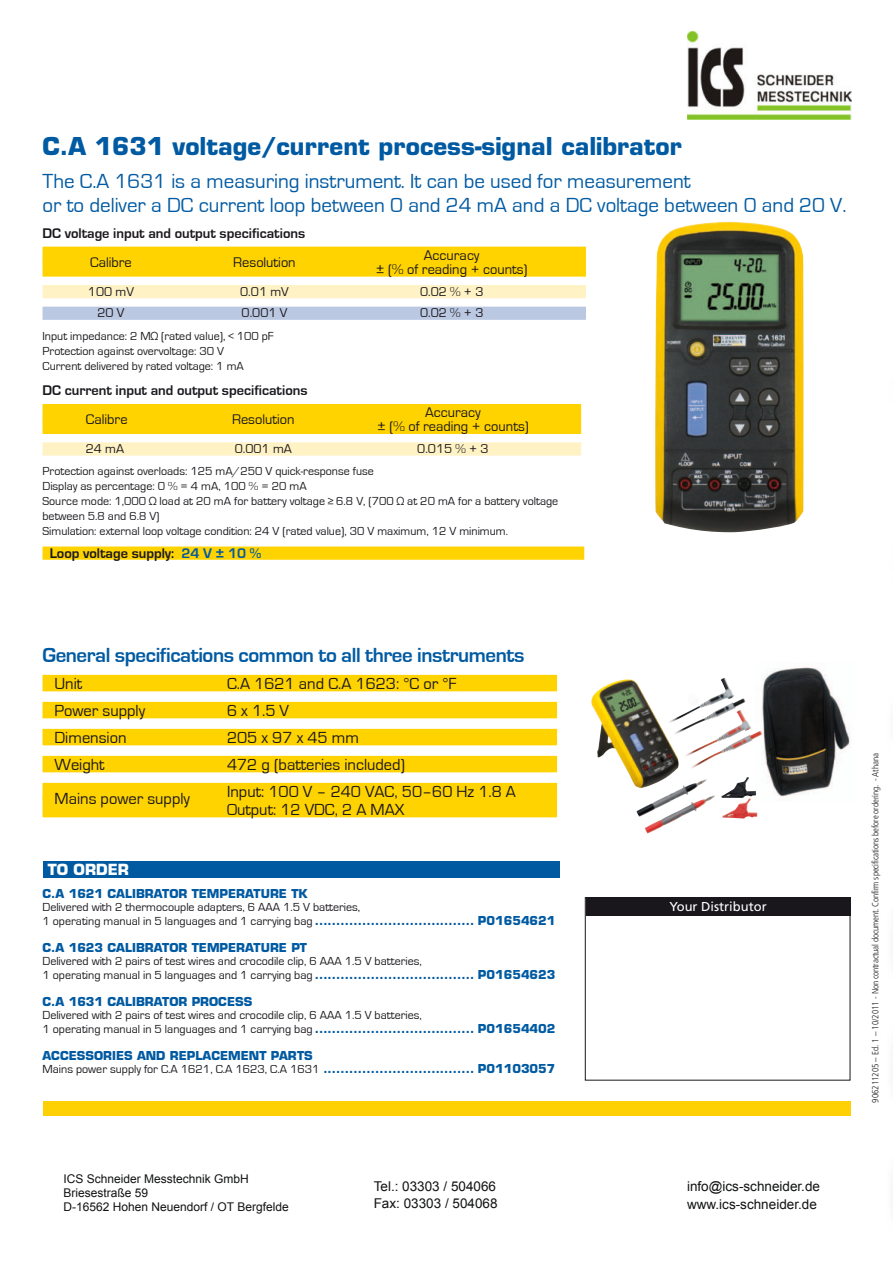
<style>
.page{position:relative;width:893px;height:1263px;background:#fff}
.page>*{position:absolute;margin:0;border:0;box-sizing:border-box;transform-origin:0 0}
.t1{font:700 24px "Eurostile";color:#005aa2}
.t2{font:21px/24px "Eurostile";color:#005aa2}
.t3{font:700 21px "Eurostile";letter-spacing:-.02em;color:#005aa2}
.t4{font:16.5px/18px "Eurostile";color:#1a171c}
.t5{font:700 15px "Eurostile";color:#fff}
.t6{font:700 14.4px "Eurostile";color:#1a171c}
.t7{font:14.4px/14.4px "Eurostile";color:#1a171c;text-align:center}
.t8{font:13.5px/17.2px "Arial";color:#111312}
.t9{font:13.2px "Eurostile";color:#1a171c}
.t10{font:12.9px "Frutiger";color:#fff}
.t11{font:12px/15px "Eurostile";color:#1a171c}
.t12{font:700 12px/13.5px "Eurostile";color:#005aa2}
.t13{font:12px/14.4px "Arial";color:#111312}
.t14{font:300 condensed 9px "Frutiger";letter-spacing:-.015em;color:#1a171c}
.s1{color:#005aa2}
.s2{font-weight:700;color:#005aa2}
.s3{font-weight:400;color:#1a171c}
</style>
<div class="page">
<div style="left:43px;top:861px;width:516px;height:17px;background:#005aa2"></div>
<div style="left:43px;top:1101px;width:807px;height:15px;background:#fed105"></div>
<div style="left:585px;top:897px;width:265px;height:183px;border:1px solid #1a171c"></div>
<div style="left:586px;top:897px;width:264px;height:19px;background:#1a171c"></div>
<div style="left:43px;top:675px;width:514px;height:16px;background:#ffd300"></div>
<div style="left:43px;top:702px;width:514px;height:16px;background:#ffd300"></div>
<div style="left:43px;top:729px;width:514px;height:16px;background:#ffd300"></div>
<div style="left:43px;top:756px;width:514px;height:16px;background:#ffd300"></div>
<div style="left:43px;top:783px;width:514px;height:16px;background:#ffd300"></div>
<div style="left:43px;top:798px;width:514px;height:19px;background:#ffd300"></div>
<div style="left:43px;top:247px;width:543px;height:15px;background:#ffd300"></div>
<div style="left:43px;top:261px;width:543px;height:16px;background:#ffd300"></div>
<div style="left:43px;top:285px;width:543px;height:13px;background:#fff2c4"></div>
<div style="left:43px;top:307px;width:543px;height:13px;background:#bbc8e2"></div>
<div style="left:43px;top:404px;width:538px;height:16px;background:#ffd300"></div>
<div style="left:43px;top:418px;width:538px;height:16px;background:#ffd300"></div>
<div style="left:43px;top:442px;width:538px;height:14px;background:#fff2c4"></div>
<div style="left:43px;top:546px;width:541px;height:14px;background:#ffd300"></div>
<img style="left:655px;top:222px;width:149px;height:310px">
<img style="left:591px;top:679px;width:88px;height:108px">
<img style="left:755px;top:667px;width:95px;height:130px">
<img style="left:721px;top:777px;width:35px;height:21px">
<img style="left:636px;top:779px;width:77px;height:55px">
<img style="left:667px;top:678px;width:77px;height:46px">
<img style="left:687px;top:31px;width:165px;height:88px">
<h1 class="t1" style="left:43px;top:137px;width:641px">C.A 1631 voltage/current process-signal calibrator</h1>
<h2 class="t2" style="left:43px;top:169px;width:805px">The C.A 1631 is a measuring instrument. It can be used for measurement<br>or to deliver a DC current loop between 0 and 24 mA and a DC voltage between 0 and 20 V.</h2>
<p class="t6" style="left:43px;top:225px;width:264px">DC voltage input and output specifications</p>
<p class="t7" style="left:90px;top:255px;width:43px">Calibre</p>
<p class="t7" style="left:233px;top:255px;width:64px">Resolution</p>
<p class="t7" style="left:376px;top:248px;width:153px">Accuracy<br>± (% of reading + counts)</p>
<p class="t9" style="left:88px;top:284px;width:48px">100 mV</p>
<p class="t9" style="left:240px;top:284px;width:50px">0.01 mV</p>
<p class="t9" style="left:420px;top:284px;width:65px">0.02 % + 3</p>
<p class="t9" style="left:97px;top:306px;width:29px">20 V</p>
<p class="t9" style="left:242px;top:306px;width:47px">0.001 V</p>
<p class="t9" style="left:420px;top:306px;width:65px">0.02 % + 3</p>
<p class="t11" style="left:43px;top:328px;width:233px">Input impedance: 2 MΩ (rated value), &lt; 100 pF<br>Protection against overvoltage: 30 V<br>Current delivered by rated voltage: 1 mA</p>
<p class="t6" style="left:43px;top:383px;width:267px">DC current input and output specifications</p>
<p class="t7" style="left:86px;top:412px;width:43px">Calibre</p>
<p class="t7" style="left:232px;top:412px;width:64px">Resolution</p>
<p class="t7" style="left:377px;top:405px;width:153px">Accuracy<br>± (% of reading + counts)</p>
<p class="t9" style="left:86px;top:441px;width:40px">24 mA</p>
<p class="t9" style="left:235px;top:441px;width:59px">0.001 mA</p>
<p class="t9" style="left:417px;top:441px;width:73px">0.015 % + 3</p>
<p class="t11" style="left:43px;top:464px;width:517px">Protection against overloads: 125 mA/250 V quick-response fuse<br>Display as percentage: 0 % = 4 mA, 100 % = 20 mA<br>Source mode: 1,000 Ω load at 20 mA for battery voltage ≥ 6.8 V, (700 Ω at 20 mA for a battery voltage between 5.8 and 6.8 V)<br>Simulation: external loop voltage condition: 24 V (rated value), 30 V maximum, 12 V minimum.</p>
<p class="t6" style="left:50px;top:545px;width:213px">Loop voltage supply: <span class="s1">24 V ± 10 %</span></p>
<h2 class="t3" style="left:43px;top:643px;width:483px">General specifications common to all three instruments</h2>
<h3 class="t4" style="left:55px;top:675px;width:29px">Unit</h3>
<h3 class="t4" style="left:227px;top:675px;width:231px">C.A 1621 and C.A 1623: °C or °F</h3>
<h3 class="t4" style="left:55px;top:702px;width:92px">Power supply</h3>
<h3 class="t4" style="left:227px;top:702px;width:64px">6 x 1.5 V</h3>
<h3 class="t4" style="left:55px;top:729px;width:74px">Dimension</h3>
<h3 class="t4" style="left:227px;top:729px;width:134px">205 x 97 x 45 mm</h3>
<h3 class="t4" style="left:55px;top:756px;width:52px">Weight</h3>
<h3 class="t4" style="left:227px;top:756px;width:180px">472 g (batteries included)</h3>
<h3 class="t4" style="left:55px;top:790px;width:137px">Mains power supply</h3>
<h3 class="t4" style="left:227px;top:783px;width:290px">Input: 100 V – 240 VAC, 50–60 Hz 1.8 A<br>Output: 12 VDC, 2 A MAX</h3>
<p class="t5" style="left:48px;top:864px;width:83px">TO ORDER</p>
<p class="t12" style="left:43px;top:888px;width:266px">C.A 1621 CALIBRATOR TEMPERATURE TK</p>
<p class="t11" style="left:43px;top:900px;width:515px;line-height:13.5px">Delivered with 2 thermocouple adapters, 6 AAA 1.5 V batteries,<br>1 operating manual in 5 languages and 1 carrying bag <span class="s2">..................................... P01654621</span></p>
<p class="t12" style="left:43px;top:942px;width:266px">C.A 1623 CALIBRATOR TEMPERATURE PT</p>
<p class="t11" style="left:43px;top:954px;width:515px;line-height:13.5px">Delivered with 2 pairs of test wires and crocodile clip, 6 AAA 1.5 V batteries,<br>1 operating manual in 5 languages and 1 carrying bag <span class="s2">..................................... P01654623</span></p>
<p class="t12" style="left:43px;top:996px;width:211px">C.A 1631 CALIBRATOR PROCESS</p>
<p class="t11" style="left:43px;top:1008px;width:515px;line-height:13.5px">Delivered with 2 pairs of test wires and crocodile clip, 6 AAA 1.5 V batteries,<br>1 operating manual in 5 languages and 1 carrying bag <span class="s2">..................................... P01654402</span></p>
<p class="t12" style="left:43px;top:1050px;width:515px">ACCESSORIES AnD REPLACEMEnT PARTS<br><span class="s3">Mains power supply for C.A 1621, C.A 1623, C.A 1631</span> ................................... P01103057</p>
<p class="t10" style="left:669px;top:899px;width:99px">Your Distributor</p>
<p class="t13" style="left:63px;top:1172px;width:227px">ICS Schneider Messtechnik GmbH<br>Briesestraße 59<br>D-16562 Hohen Neuendorf / OT Bergfelde</p>
<p class="t8" style="left:374px;top:1179px;width:125px">Tel.: 03303 / 504066<br>Fax: 03303 / 504068</p>
<p class="t8" style="left:687px;top:1178px;width:135px;line-height:17.9px">info@ics-schneider.de www.ics-schneider.de</p>
<p class="t14" style="left:872px;top:1103px;width:351px;rotate:-90deg">906211205 – Ed. 1 – 10/2011 - Non contractual document. Confirm specifications before ordering. - Athana</p>
</div>
